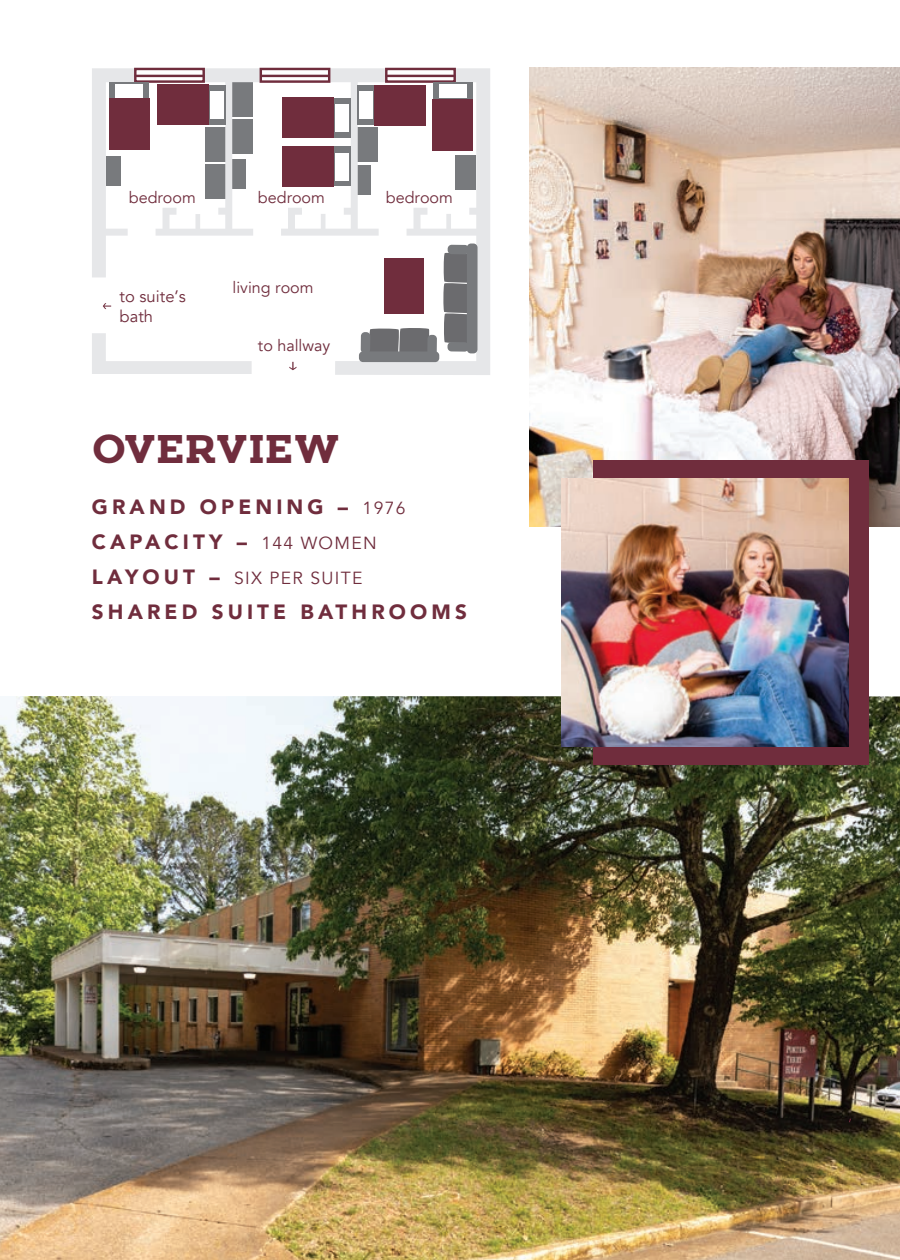
<style>
.page{position:relative;width:900px;height:1260px;background:#fff}
.page>*{position:absolute;margin:0;border:0;box-sizing:border-box;transform-origin:0 0}
.t1{font:800 40px "Woodman";color:#702d3d}
.t2{font:900 20.5px/35px "Avenir";letter-spacing:.2em;color:#702d3d}
.t3{font:17.5px "Avenir";letter-spacing:.075em;color:#702d3d}
.t4{font:16.5px/20px "Avenir";color:#702d3d}
.t5{font:16.25px "Avenir";color:#702d3d}
.s1{font-weight:400;font-size:17.5px}
.s2{font-weight:900;font-size:20.5px}
</style>
<div class="page">
<img style="left:0;top:696px;width:900px;height:564px">
<img style="left:529px;top:68px;width:371px;height:458px">
<div style="left:593px;top:460px;width:275px;height:305px;background:#702d3d"></div>
<img style="left:562px;top:478px;width:287px;height:269px">
<svg style="left:92px;top:68px;width:398px;height:307px"></svg>
<svg style="left:137px;top:71px;width:65px;height:9px"></svg>
<div style="left:134px;top:68px;width:71px;height:15px;border:2px solid #702d3d"></div>
<svg style="left:263px;top:71px;width:64px;height:9px"></svg>
<div style="left:260px;top:68px;width:70px;height:15px;border:2px solid #702d3d"></div>
<svg style="left:388px;top:71px;width:65px;height:9px"></svg>
<div style="left:385px;top:68px;width:71px;height:15px;border:2px solid #702d3d"></div>
<hr style="left:135px;top:75px;width:69px;height:2px;background:#702d3d">
<hr style="left:260px;top:75px;width:70px;height:2px;background:#702d3d">
<hr style="left:386px;top:75px;width:69px;height:2px;background:#702d3d">
<div style="left:334px;top:98px;width:17px;height:39px;background:#787a7d"></div>
<div style="left:282px;top:97px;width:52px;height:41px;background:#702d3d"></div>
<div style="left:335px;top:104px;width:14px;height:27px;background:#fff"></div>
<div style="left:334px;top:147px;width:17px;height:39px;background:#787a7d"></div>
<div style="left:282px;top:146px;width:52px;height:41px;background:#702d3d"></div>
<div style="left:335px;top:153px;width:14px;height:27px;background:#fff"></div>
<div style="left:357px;top:86px;width:18px;height:39px;background:#787a7d"></div>
<div style="left:374px;top:85px;width:52px;height:41px;background:#702d3d"></div>
<div style="left:359px;top:92px;width:14px;height:27px;background:#fff"></div>
<div style="left:433px;top:82px;width:39px;height:18px;background:#787a7d"></div>
<div style="left:433px;top:99px;width:40px;height:51px;background:#702d3d"></div>
<div style="left:439px;top:84px;width:27px;height:14px;background:#fff"></div>
<svg style="left:209px;top:85px;width:17px;height:40px"></svg>
<div style="left:157px;top:85px;width:52px;height:40px;background:#702d3d"></div>
<div style="left:211px;top:92px;width:13px;height:27px;background:#fff"></div>
<div style="left:110px;top:82px;width:39px;height:18px;background:#787a7d"></div>
<div style="left:109px;top:98px;width:41px;height:52px;background:#702d3d"></div>
<div style="left:116px;top:84px;width:27px;height:14px;background:#fff"></div>
<div style="left:106px;top:156px;width:14px;height:30px;background:#787a7d"></div>
<div style="left:384px;top:258px;width:40px;height:55px;background:#702d3d"></div>
<svg style="left:443px;top:252px;width:24px;height:91px;background:#747477"></svg>
<div style="left:467px;top:244px;width:11px;height:109px;background:#787a7d;border-radius:4px"></div>
<div style="left:448px;top:245px;width:21px;height:9px;background:#787a7d;border-radius:4px"></div>
<div style="left:447px;top:342px;width:22px;height:10px;background:#787a7d;border-radius:4px"></div>
<svg style="left:369px;top:328px;width:61px;height:23px"></svg>
<div style="left:359px;top:351px;width:80px;height:11px;background:#787a7d;border-radius:4px"></div>
<div style="left:427px;top:335px;width:10px;height:21px;background:#787a7d;border-radius:4px"></div>
<div style="left:361px;top:332px;width:9px;height:21px;background:#787a7d;border-radius:4px"></div>
<p class="t5" style="left:129px;top:188px;width:69px">bedroom</p>
<p class="t5" style="left:258px;top:188px;width:69px">bedroom</p>
<p class="t5" style="left:386px;top:188px;width:69px">bedroom</p>
<p class="t4" style="left:120px;top:287px;width:68px">to suite’s bath</p>
<p class="t5" style="left:233px;top:278px;width:83px">living room</p>
<p class="t5" style="left:258px;top:336px;width:74px">to hallway</p>
<h1 class="t1" style="left:92px;top:422px;width:250px">OVERVIEW</h1>
<p class="t2" style="left:92px;top:489px;width:315px">GRAND OPENING – <span class="s1">1976<br></span>CAPACITY – <span class="s1">144 WOMEN</span></p>
<p class="t3" style="left:92px;top:567px;width:272px"><span class="s2">LAYOUT –</span> SIX PER SUITE</p>
<p class="t2" style="left:92px;top:594px;width:376px">SHARED SUITE BATHROOMS</p>
</div>
